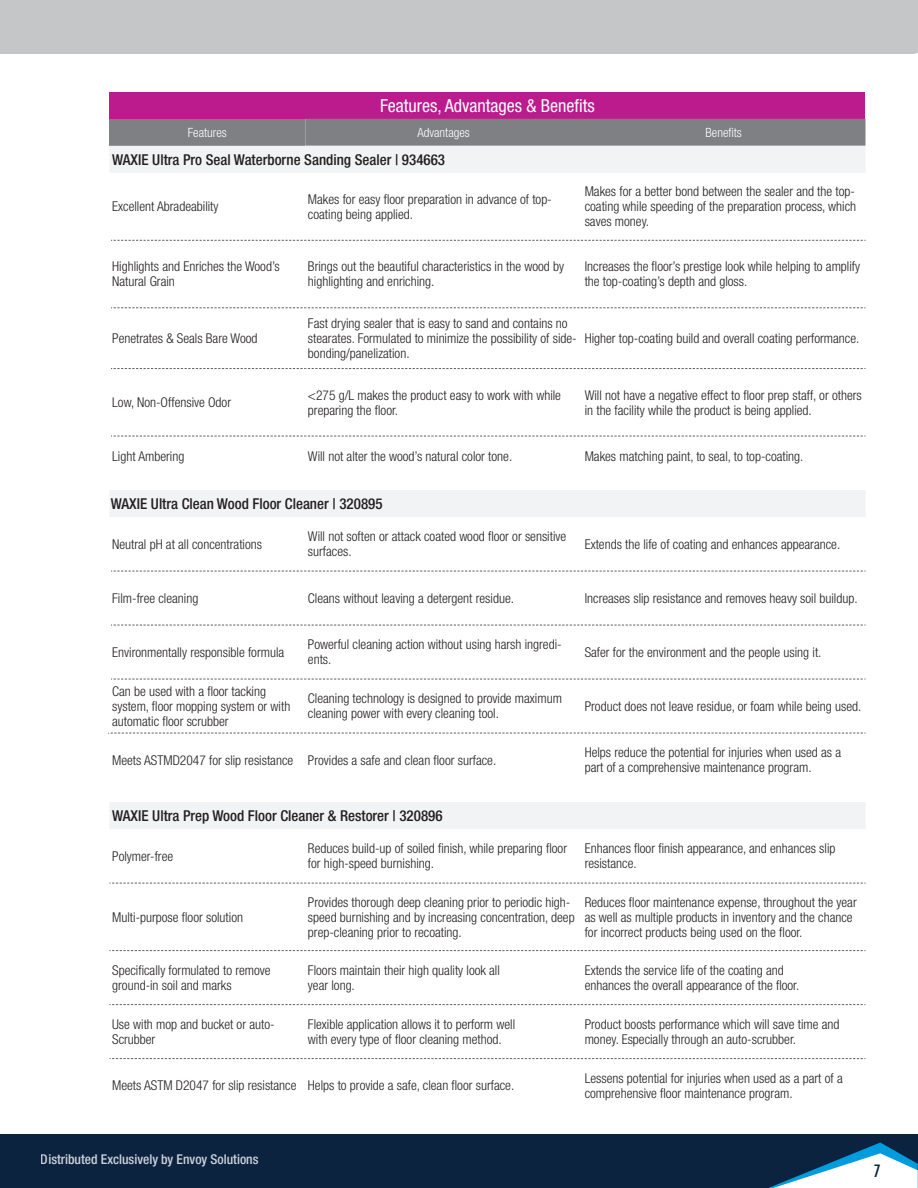
<style>
.page{position:relative;width:918px;height:1188px;background:#fff}
.page>*{position:absolute;margin:0;border:0;box-sizing:border-box;transform-origin:0 0}
.t1{font:condensed 18px "Helvetica Neue LT Std";color:#fff}
.t2{font:500 condensed 16.5px "Futura";color:#002340}
.t3{font:500 condensed 15px "Helvetica Neue LT Std";color:#231f20}
.t4{font:300 condensed 13.5px/15px "Helvetica Neue LT Std";color:#231f20}
.t5{font:500 condensed 13.5px "Helvetica Neue LT Std";color:#fff}
.t6{font:300 condensed 12.75px "Helvetica Neue LT Std";color:#fff}
</style>
<div class="page">
<div style="left:0;top:1134px;width:918px;height:54px;background:#0c2340"></div>
<svg style="left:768px;top:1143px;width:150px;height:45px"></svg>
<div style="left:0;top:0;width:918px;height:54px;background:#c5c6c8"></div>
<div style="left:110px;top:92px;width:756px;height:27px;background:#bc1b8d"></div>
<div style="left:110px;top:119px;width:195px;height:27px;background:#7e8083"></div>
<div style="left:305px;top:119px;width:561px;height:27px;background:#7e8083"></div>
<svg style="left:110px;top:146px;width:756px;height:683px"></svg>
<svg style="left:111px;top:240px;width:755px;height:1px"></svg>
<svg style="left:111px;top:307px;width:755px;height:1px"></svg>
<svg style="left:111px;top:368px;width:755px;height:1px"></svg>
<svg style="left:111px;top:436px;width:755px;height:1px"></svg>
<svg style="left:111px;top:571px;width:755px;height:1px"></svg>
<svg style="left:111px;top:625px;width:755px;height:1px"></svg>
<svg style="left:111px;top:679px;width:755px;height:1px"></svg>
<svg style="left:108px;top:733px;width:758px;height:1px"></svg>
<svg style="left:110px;top:883px;width:756px;height:1px"></svg>
<svg style="left:110px;top:950px;width:756px;height:1px"></svg>
<svg style="left:110px;top:1004px;width:756px;height:1px"></svg>
<svg style="left:110px;top:1058px;width:756px;height:1px"></svg>
<hr style="left:108px;top:517px;width:3px;height:54px;background:#fff">
<hr style="left:108px;top:571px;width:3px;height:54px;background:#fff">
<hr style="left:108px;top:625px;width:3px;height:54px;background:#fff">
<hr style="left:108px;top:679px;width:3px;height:54px;background:#fff">
<hr style="left:108px;top:173px;width:3px;height:67px;background:#fff">
<hr style="left:108px;top:240px;width:3px;height:68px;background:#fff">
<hr style="left:108px;top:308px;width:3px;height:61px;background:#fff">
<hr style="left:108px;top:369px;width:3px;height:67px;background:#fff">
<hr style="left:108px;top:436px;width:3px;height:41px;background:#fff">
<p class="t1" style="left:380px;top:95px;width:216px">Features, Advantages &amp; Benefits</p>
<p class="t6" style="left:188px;top:125px;width:40px">Features</p>
<p class="t6" style="left:417px;top:125px;width:54px">Advantages</p>
<p class="t6" style="left:706px;top:125px;width:38px">Benefits</p>
<p class="t3" style="left:112px;top:150px;width:334px">WAXIE Ultra Pro Seal Waterborne Sanding Sealer | 934663</p>
<p class="t4" style="left:112px;top:199px;width:108px">Excellent Abradeability</p>
<p class="t4" style="left:308px;top:191px;width:245px">Makes for easy floor preparation in advance of top&shy;coating being applied.</p>
<p class="t4" style="left:585px;top:184px;width:273px;text-align:justify">Makes for a better bond between the sealer and the top&shy;coating while speeding of the preparation process, which saves money.</p>
<p class="t4" style="left:112px;top:259px;width:169px">Highlights and Enriches the Wood’s</p>
<p class="t4" style="left:112px;top:274px;width:64px">Natural Grain</p>
<p class="t4" style="left:308px;top:259px;width:258px">Brings out the beautiful characteristics in the wood by highlighting and enriching.</p>
<p class="t4" style="left:585px;top:259px;width:277px">Increases the floor’s prestige look while helping to amplify the top-coating’s depth and gloss.</p>
<p class="t4" style="left:112px;top:331px;width:147px">Penetrates &amp; Seals Bare Wood</p>
<p class="t4" style="left:308px;top:316px;width:270px">Fast drying sealer that is easy to sand and contains no stearates. Formulated to minimize the possibility of side&shy;bonding/panelization.</p>
<p class="t4" style="left:585px;top:331px;width:276px">Higher top-coating build and overall coating performance.</p>
<p class="t4" style="left:112px;top:395px;width:120px">Low, Non-Offensive Odor</p>
<p class="t4" style="left:308px;top:387px;width:255px">&lt;275 g/L makes the product easy to work with while preparing the floor.</p>
<p class="t4" style="left:585px;top:387px;width:279px">Will not have a negative effect to floor prep staff, or others in the facility while the product is being applied.</p>
<p class="t4" style="left:112px;top:449px;width:74px">Light Ambering</p>
<p class="t4" style="left:308px;top:449px;width:206px">Will not alter the wood’s natural color tone.</p>
<p class="t4" style="left:585px;top:449px;width:220px">Makes matching paint, to seal, to top-coating.</p>
<p class="t3" style="left:111px;top:495px;width:273px">WAXIE Ultra Clean Wood Floor Cleaner | 320895</p>
<p class="t4" style="left:112px;top:536px;width:151px">Neutral pH at all concentrations</p>
<p class="t4" style="left:308px;top:529px;width:260px">Will not soften or attack coated wood floor or sensitive surfaces.</p>
<p class="t4" style="left:585px;top:536px;width:257px">Extends the life of coating and enhances appearance.</p>
<p class="t4" style="left:112px;top:590px;width:88px">Film-free cleaning</p>
<p class="t4" style="left:308px;top:590px;width:208px">Cleans without leaving a detergent residue.</p>
<p class="t4" style="left:585px;top:590px;width:274px">Increases slip resistance and removes heavy soil buildup.</p>
<p class="t4" style="left:112px;top:644px;width:174px">Environmentally responsible formula</p>
<p class="t4" style="left:308px;top:637px;width:255px">Powerful cleaning action without using harsh ingredi&shy;ents.</p>
<p class="t4" style="left:585px;top:644px;width:238px">Safer for the environment and the people using it.</p>
<p class="t4" style="left:112px;top:683px;width:180px">Can be used with a floor tacking system, floor mopping system or with automatic floor scrubber</p>
<p class="t4" style="left:308px;top:691px;width:256px">Cleaning technology is designed to provide maximum cleaning power with every cleaning tool.</p>
<p class="t4" style="left:585px;top:698px;width:278px">Product does not leave residue, or foam while being used.</p>
<p class="t4" style="left:112px;top:752px;width:183px">Meets ASTMD2047 for slip resistance</p>
<p class="t4" style="left:308px;top:752px;width:190px">Provides a safe and clean floor surface.</p>
<p class="t4" style="left:585px;top:745px;width:258px">Helps reduce the potential for injuries when used as a part of a comprehensive maintenance program.</p>
<p class="t3" style="left:112px;top:807px;width:332px">WAXIE Ultra Prep Wood Floor Cleaner &amp; Restorer | 320896</p>
<p class="t4" style="left:112px;top:849px;width:62px">Polymer-free</p>
<p class="t4" style="left:308px;top:841px;width:261px">Reduces build-up of soiled finish, while preparing floor for high-speed burnishing.</p>
<p class="t4" style="left:585px;top:841px;width:252px">Enhances floor finish appearance, and enhances slip resistance.</p>
<p class="t4" style="left:112px;top:909px;width:132px">Multi-purpose floor solution</p>
<p class="t4" style="left:308px;top:894px;width:268px">Provides thorough deep cleaning prior to periodic high&shy;speed burnishing and by increasing concentration, deep prep-cleaning prior to recoating.</p>
<p class="t4" style="left:585px;top:894px;width:274px">Reduces floor maintenance expense, throughout the year as well as multiple products in inventory and the chance for incorrect products being used on the floor.</p>
<p class="t4" style="left:112px;top:963px;width:160px">Specifically formulated to remove ground-in soil and marks</p>
<p class="t4" style="left:308px;top:963px;width:194px">Floors maintain their high quality look all</p>
<p class="t4" style="left:308px;top:978px;width:48px">year long.</p>
<p class="t4" style="left:112px;top:1017px;width:164px">Use with mop and bucket or auto-<br>Scrubber</p>
<p class="t4" style="left:308px;top:1017px;width:209px">Flexible application allows it to perform well</p>
<p class="t4" style="left:308px;top:1032px;width:195px">with every type of floor cleaning method.</p>
<p class="t4" style="left:585px;top:963px;width:201px">Extends the service life of the coating and</p>
<p class="t4" style="left:585px;top:978px;width:216px">enhances the overall appearance of the floor.</p>
<p class="t4" style="left:585px;top:1017px;width:256px">Product boosts performance which will save time and money. Especially through an auto-scrubber.</p>
<p class="t4" style="left:112px;top:1078px;width:186px">Meets ASTM D2047 for slip resistance</p>
<p class="t4" style="left:308px;top:1078px;width:208px">Helps to provide a safe, clean floor surface.</p>
<p class="t4" style="left:585px;top:1070px;width:260px">Lessens potential for injuries when used as a part of a comprehensive floor maintenance program.</p>
<p class="t5" style="left:41px;top:1152px;width:219px">Distributed Exclusively by Envoy Solutions</p>
<p class="t2" style="left:874px;top:1160px;width:8px">7</p>
</div>
